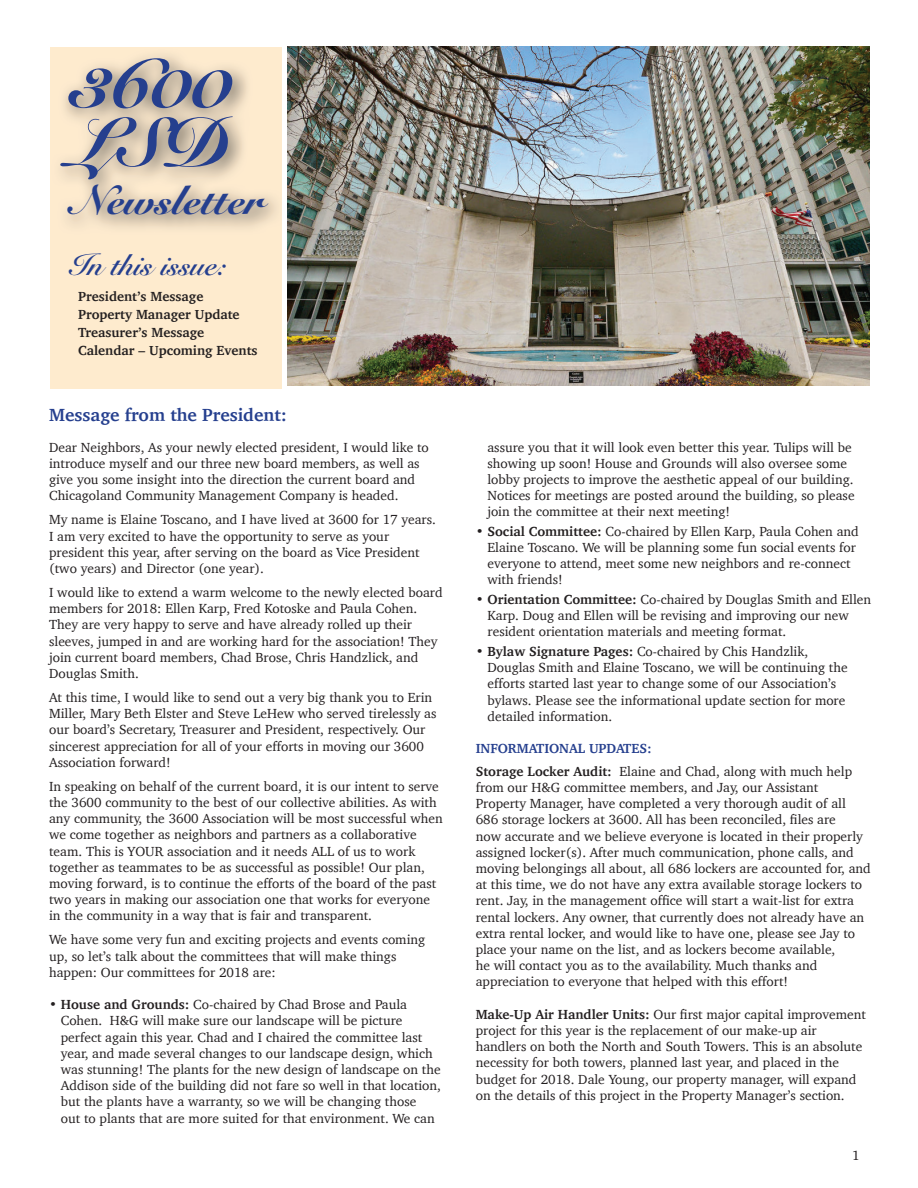
<style>
.page{position:relative;width:918px;height:1188px;background:#fff}
.page>*{position:absolute;margin:0;border:0;box-sizing:border-box;transform-origin:0 0}
.t1{font:70.5px "Snell Roundhand LT Std Blk Scr";color:#253f8e}
.t2{font:67.5px "Snell Roundhand LT Std Blk Scr";color:#253f8e}
.t3{font:40.5px "Snell Roundhand LT Std Blk Scr";color:#253f8e}
.t4{font:30px "Snell Roundhand LT Std Bd Scr";color:#253f8e}
.t5{font:700 18px "Charter";color:#253f8e}
.t6{font:13.5px/16.2px "Charter";color:#231f20}
.t7{font:700 13.5px/18px "Charter";color:#231f20}
.s1{font-weight:700}
.s2{font-weight:700;color:#253f8e}
</style>
<div class="page">
<img style="left:288px;top:47px;width:582px;height:339px">
<svg style="left:50px;top:47px;width:231px;height:341px;fill:#feebce"></svg>
<h1 class="t1" style="left:70px;top:41px;width:163px">3600</h1>
<h2 class="t2" style="left:70px;top:102px;width:160px">LSD</h2>
<h3 class="t3" style="left:70px;top:176px;width:195px">Newsletter</h3>
<h3 class="t4" style="left:70px;top:247px;width:157px">In this issue:</h3>
<p class="t7" style="left:78px;top:287px;width:181px">President’s Message<br>Property Manager Update<br>Treasurer’s Message<br>Calendar – Upcoming Events</p>
<h3 class="t5" style="left:49px;top:399px;width:239px">Message from the President:</h3>
<p class="t6" style="left:49px;top:439px;width:381px">Dear Neighbors, As your newly elected president, I would like to introduce myself and our three new board members, as well as give you some insight into the direction the current board and Chicagoland Community Management Company is headed.</p>
<p class="t6" style="left:49px;top:511px;width:388px">My name is Elaine Toscano, and I have lived at 3600 for 17 years.<br>I am very excited to have the opportunity to serve as your president this year, after serving on the board as Vice President (two years) and Director (one year).</p>
<p class="t6" style="left:49px;top:584px;width:395px">I would like to extend a warm welcome to the newly elected board members for 2018: Ellen Karp, Fred Kotoske and Paula Cohen.<br>They are very happy to serve and have already rolled up their sleeves, jumped in and are working hard for the association! They join current board members, Chad Brose, Chris Handzlick, and Douglas Smith.</p>
<p class="t6" style="left:49px;top:689px;width:389px">At this time, I would like to send out a very big thank you to Erin Miller, Mary Beth Elster and Steve LeHew who served tirelessly as our board’s Secretary, Treasurer and President, respectively. Our sincerest appreciation for all of your efforts in moving our 3600<br>Association forward!</p>
<p class="t6" style="left:49px;top:778px;width:395px">In speaking on behalf of the current board, it is our intent to serve the 3600 community to the best of our collective abilities. As with any community, the 3600 Association will be most successful when we come together as neighbors and partners as a collaborative team. This is YOUR association and it needs ALL of us to work together as teammates to be as successful as possible! Our plan, moving forward, is to continue the efforts of the board of the past two years in making our association one that works for everyone in the community in a way that is fair and transparent.</p>
<p class="t6" style="left:49px;top:931px;width:378px">We have some very fun and exciting projects and events coming up, so let’s talk about the committees that will make things happen: Our committees for 2018 are:</p>
<p class="t6" style="left:61px;top:996px;width:382px;text-indent:-12px">• <span class="s1">House and Grounds:</span> Co-chaired by Chad Brose and Paula Cohen. H&amp;G will make sure our landscape will be picture perfect again this year. Chad and I chaired the committee last year, and made several changes to our landscape design, which was stunning! The plants for the new design of landscape on the Addison side of the building did not fare so well in that location, but the plants have a warranty, so we will be changing those<br>out to plants that are more suited for that environment. We can</p>
<p class="t6" style="left:487px;top:439px;width:369px">assure you that it will look even better this year. Tulips will be showing up soon! House and Grounds will also oversee some lobby projects to improve the aesthetic appeal of our building.<br>Notices for meetings are posted around the building, so please join the committee at their next meeting!</p>
<p class="t6" style="left:487px;top:523px;width:373px;text-indent:-12px">• <span class="s1">Social Committee:</span> Co-chaired by Ellen Karp, Paula Cohen and Elaine Toscano. We will be planning some fun social events for everyone to attend, meet some new neighbors and re-connect with friends!</p>
<p class="t6" style="left:488px;top:591px;width:385px;text-indent:-12px">• <span class="s1">Orientation Committee:</span> Co-chaired by Douglas Smith and Ellen<br>Karp. Doug and Ellen will be revising and improving our new resident orientation materials and meeting format.</p>
<p class="t6" style="left:487px;top:643px;width:362px;text-indent:-12px">• <span class="s1">Bylaw Signature Pages:</span> Co-chaired by Chis Handzlik, Douglas Smith and Elaine Toscano, we will be continuing the efforts started last year to change some of our Association’s bylaws. Please see the informational update section for more detailed information.</p>
<p class="t6" style="left:476px;top:737px;width:378px;line-height:22.5px"><span class="s2">INFORMATIONAL UPDATES:<br></span><span class="s1">Storage Locker Audit:</span> Elaine and Chad, along with much help</p>
<p class="t6" style="left:476px;top:779px;width:397px">from our H&amp;G committee members, and Jay, our Assistant Property Manager, have completed a very thorough audit of all 686 storage lockers at 3600. All has been reconciled, files are<br>now accurate and we believe everyone is located in their properly assigned locker(s). After much communication, phone calls, and moving belongings all about, all 686 lockers are accounted for, and at this time, we do not have any extra available storage lockers to rent. Jay, in the management office will start a wait-list for extra rental lockers. Any owner, that currently does not already have an extra rental locker, and would like to have one, please see Jay to place your name on the list, and as lockers become available,<br>he will contact you as to the availability. Much thanks and appreciation to everyone that helped with this effort!</p>
<p class="t6" style="left:476px;top:1006px;width:392px"><span class="s1">Make-Up Air Handler Units:</span> Our first major capital improvement project for this year is the replacement of our make-up air handlers on both the North and South Towers. This is an absolute necessity for both towers, planned last year, and placed in the budget for 2018. Dale Young, our property manager, will expand on the details of this project in the Property Manager’s section.</p>
<p class="t6" style="left:852px;top:1147px;width:9px">1</p>
</div>
